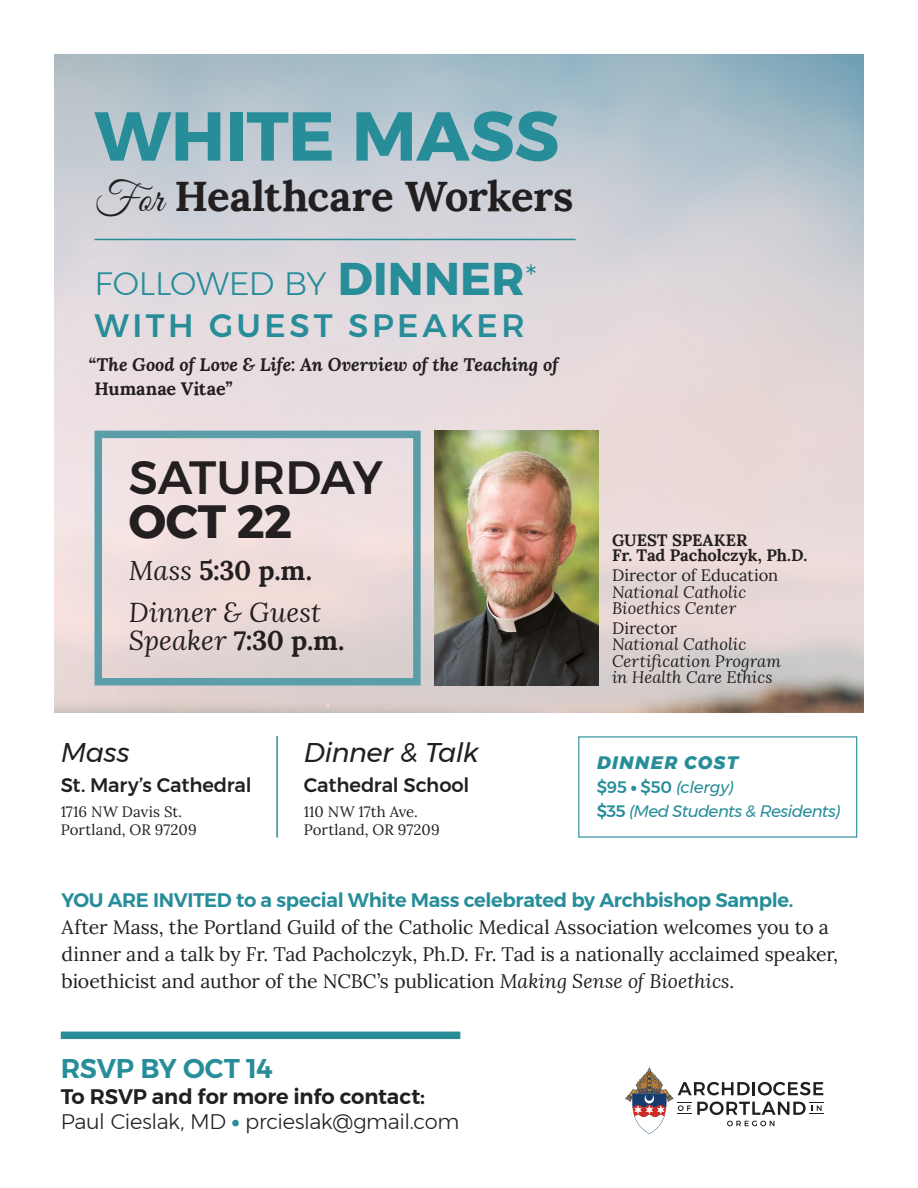
<style>
.page{position:relative;width:918px;height:1188px;background:#fff}
.page>*{position:absolute;margin:0;border:0;box-sizing:border-box;transform-origin:0 0}
.t1{font:700 69px "Montserrat";letter-spacing:-.005em;color:#278d99}
.t2{font:500 46.5px "Montserrat";letter-spacing:-.005em;color:#231f20}
.t3{font:700 46.5px "Montserrat";color:#231f20}
.t4{font:700 42px "Lora";letter-spacing:-.015em;color:#231f20}
.t5{font:500 32.25px/41.7px "Montserrat";letter-spacing:.105em;color:#278d99}
.t6{font:italic 27px/28.5px "Lora";letter-spacing:.01em;color:#231f20}
.t7{font:italic 27px "Montserrat";letter-spacing:-.01em;color:#231f20}
.t8{font:700 27px "Lora";color:#231f20}
.t9{font:600 27px "Montserrat";letter-spacing:-.01em;color:#278d99}
.t10{font:300 21px/25.2px "Montserrat";letter-spacing:-.02em;color:#231f20}
.t11{font:19.5px/27px "Lora";letter-spacing:-.01em;color:#231f20}
.t12{font:500 19.5px "Montserrat";letter-spacing:-.01em;color:#231f20}
.t13{font:italic 700 18px/24px "Lora";letter-spacing:.005em;color:#231f20}
.t14{font:italic 800 18px "Montserrat";letter-spacing:.08em;color:#278d99}
.t15{font:italic 16.5px/16.5px "Lora";letter-spacing:.01em;color:#231f20}
.t16{font:italic 16.5px/24px "Montserrat";letter-spacing:-.035em;color:#278d99}
.t17{font:700 16.5px "Lora";letter-spacing:-.005em;color:#231f20}
.t18{font:15px "Lora";letter-spacing:.005em;color:#231f20}
.s1{font-family:"Great Vibes";font-weight:400}
.s2{font-weight:300}
.s3{font-weight:700;font-size:45.75px}
.s4{font-style:normal}
.s5{font-weight:400;font-style:italic}
.s6{font-weight:700;font-style:normal}
.s7{font-weight:500;font-style:normal}
.s8{font-weight:900;font-style:normal}
.s9{font-family:"Montserrat";font-weight:600;color:#278d99}
.s10{font-style:italic}
.s11{font-weight:600}
.s12{font-weight:900;color:#278d99}
</style>
<div class="page">
<img style="left:54px;top:54px;width:810px;height:659px">
<svg style="left:625px;top:1067px;width:199px;height:67px"></svg>
<div style="left:94px;top:431px;width:327px;height:255px;border:8px solid #5b9eaa"></div>
<img style="left:435px;top:431px;width:163px;height:255px">
<div style="left:61px;top:1032px;width:399px;height:7px;background:#278d99"></div>
<hr style="left:94px;top:239px;width:482px;height:1px;background:#278d99">
<hr style="left:276px;top:736px;width:2px;height:102px;background:#278d99">
<p class="t1" style="left:94px;top:81px;width:466px">WHITE MASS</p>
<p class="t4" style="left:94px;top:160px;width:481px"><span class="s1">For</span> Healthcare Workers</p>
<p class="t5" style="left:94px;top:263px;width:444px"><span class="s2">FOLLOWED BY</span> <span class="s3">DINNER</span><sup>*<br></sup>WITH GUEST SPEAKER</p>
<p class="t13" style="left:94px;top:352px;width:466px;text-indent:-6px">“The Good of Love &amp; Life: An Overview of the Teaching of<br><span class="s4">Humanae Vitae</span>”</p>
<p class="t2" style="left:129px;top:441px;width:256px">SATURDAY</p>
<p class="t3" style="left:129px;top:484px;width:165px">OCT 22</p>
<p class="t8" style="left:129px;top:547px;width:185px"><span class="s5">Mass</span> 5:30 p.m.</p>
<p class="t6" style="left:129px;top:598px;width:217px">Dinner &amp; Guest<br>Speaker <span class="s6">7:30 p.m.</span></p>
<p class="t7" style="left:61px;top:732px;width:71px">Mass</p>
<p class="t7" style="left:304px;top:732px;width:177px">Dinner &amp; Talk</p>
<p class="t12" style="left:61px;top:770px;width:192px">St. Mary’s Cathedral</p>
<p class="t12" style="left:304px;top:770px;width:167px">Cathedral School</p>
<p class="t18" style="left:61px;top:800px;width:123px">1716 NW Davis St.</p>
<p class="t18" style="left:304px;top:800px;width:116px">110 NW 17th Ave.</p>
<p class="t18" style="left:61px;top:818px;width:137px">Portland, OR 97209</p>
<p class="t18" style="left:304px;top:818px;width:137px">Portland, OR 97209</p>
<p class="t17" style="left:612px;top:526px;width:137px">GUEST SPEAKER</p>
<p class="t17" style="left:612px;top:541px;width:197px">Fr. Tad Pacholczyk, Ph.D.</p>
<p class="t15" style="left:612px;top:567px;width:168px"><span class="s4">Director of Education<br></span>National Catholic<br>Bioethics Center</p>
<p class="t15" style="left:612px;top:620px;width:170px"><span class="s4">Director<br></span>National Catholic<br>Certification Program in Health Care Ethics</p>
<p class="t14" style="left:597px;top:748px;width:142px">DINNER COST</p>
<p class="t16" style="left:597px;top:775px;width:245px"><span class="s7">$95</span> <span class="s8">•</span> <span class="s7">$50</span> (clergy)<br><span class="s7">$35</span> (Med Students &amp; Residents)</p>
<p class="t11" style="left:62px;top:885px;width:778px"><span class="s9">YOU ARE INVITED to a special White Mass celebrated by Archbishop Sample.<br></span>After Mass, the Portland Guild of the Catholic Medical Association welcomes you to a dinner and a talk by Fr. Tad Pacholczyk, Ph.D. Fr. Tad is a nationally acclaimed speaker, bioethicist and author of the NCBC’s publication <span class="s10">Making Sense of Bioethics</span>.</p>
<p class="t9" style="left:61px;top:1047px;width:214px">RSVP BY OCT 14</p>
<p class="t10" style="left:61px;top:1083px;width:400px"><span class="s11">To RSVP and for more info contact:<br></span>Paul Cieslak, MD <span class="s12">•</span> prcieslak@gmail.com</p>
</div>
